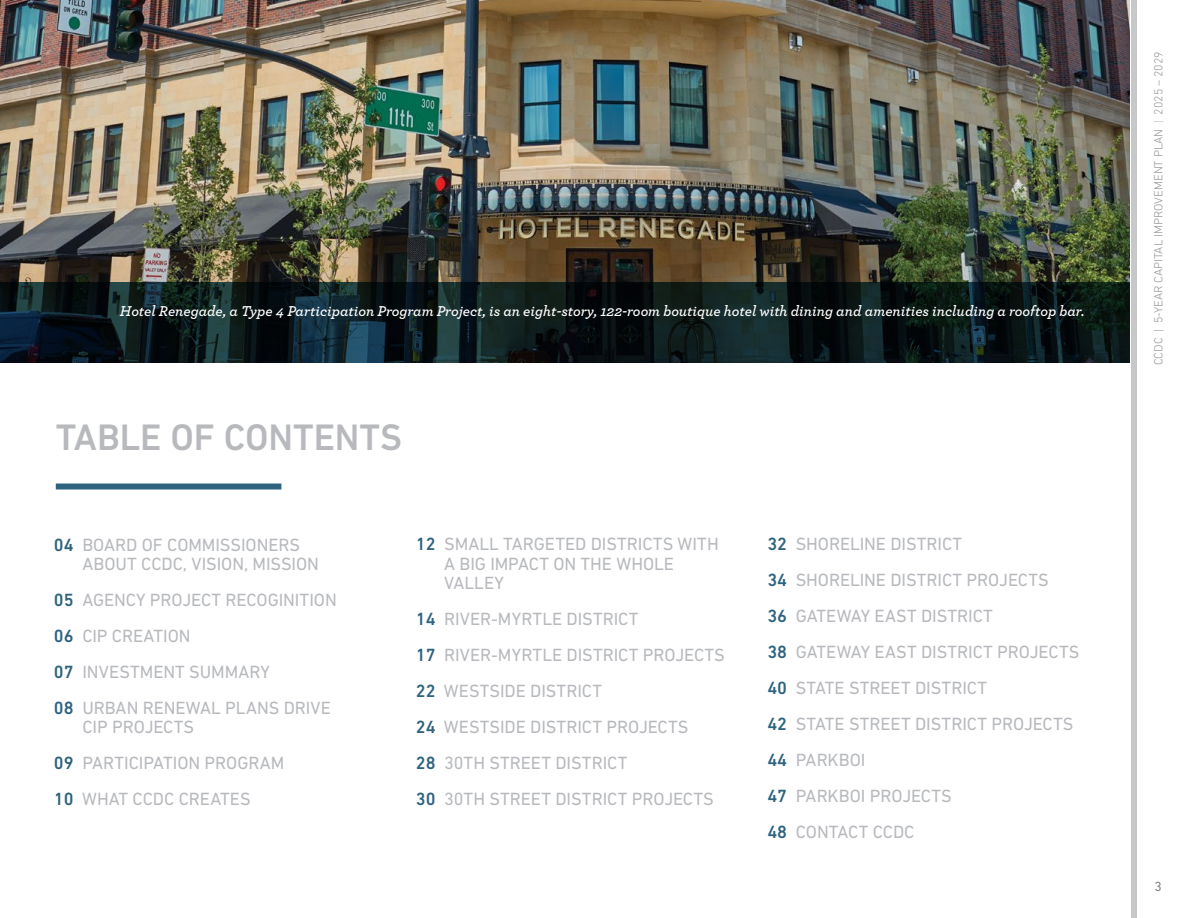
<style>
.page{position:relative;width:1188px;height:918px;background:#fff}
.page>*{position:absolute;margin:0;border:0;box-sizing:border-box;transform-origin:0 0}
.t1{font:500 37.5px "DIN Next LT Pro";color:#b7b9bd}
.t2{font:18px/36px "DIN Next LT Pro";letter-spacing:-.005em;color:#b7b9bd}
.t3{font:italic 600 15px "Archer";color:#fff}
.t4{font:13.5px "DIN Next LT Pro";color:#81848a}
.t5{font:300 12px "DIN Next LT Pro";color:#939598}
.s1{font-weight:500;color:#2d637f}
.s2{font-weight:200}
</style>
<div class="page">
<div style="left:1131px;top:0;width:6px;height:918px;background:#c7c8ca"></div>
<img style="left:0;top:0;width:1130px;height:282px">
<svg style="left:0;top:282px;width:1130px;height:81px;background:#0c1a1d"></svg>
<div style="left:56px;top:484px;width:225px;height:6px;background:#2d637f"></div>
<p class="t3" style="left:120px;top:300px;width:966px">Hotel Renegade, a Type 4 Participation Program Project, is an eight-story, 122-room boutique hotel with dining and amenities including a rooftop bar.</p>
<h1 class="t1" style="left:56px;top:415px;width:348px">TABLE OF CONTENTS</h1>
<p class="t2" style="left:82px;top:534px;width:238px;line-height:19.5px;text-indent:-28px"><span class="s1">04</span> BOARD OF COMMISSIONERS<br>ABOUT CCDC, VISION, MISSION</p>
<p class="t2" style="left:54px;top:582px;width:284px"><span class="s1">05</span> AGENCY PROJECT RECOGINITION<br><span class="s1">06</span> CIP CREATION<br><span class="s1">07</span> INVESTMENT SUMMARY<br><span class="s1">08</span> URBAN RENEWAL PLANS DRIVE</p>
<p class="t2" style="left:54px;top:709px;width:232px;text-indent:28px">CIP PROJECTS<br><span class="s1">09</span> PARTICIPATION PROGRAM<br><span class="s1">10</span> WHAT CCDC CREATES</p>
<p class="t2" style="left:444px;top:534px;width:276px;line-height:19.5px;text-indent:-28px"><span class="s1">12</span> SMALL TARGETED DISTRICTS WITH<br>A BIG IMPACT ON THE WHOLE<br>VALLEY</p>
<p class="t2" style="left:416px;top:601px;width:311px"><span class="s1">14</span> RIVER-MYRTLE DISTRICT<br><span class="s1">17</span> RIVER-MYRTLE DISTRICT PROJECTS<br><span class="s1">22</span> WESTSIDE DISTRICT<br><span class="s1">24</span> WESTSIDE DISTRICT PROJECTS<br><span class="s1">28</span> 30TH STREET DISTRICT<br><span class="s1">30</span> 30TH STREET DISTRICT PROJECTS</p>
<p class="t2" style="left:767px;top:526px;width:313px"><span class="s1">32</span> SHORELINE DISTRICT<br><span class="s1">34</span> SHORELINE DISTRICT PROJECTS<br><span class="s1">36</span> GATEWAY EAST DISTRICT<br><span class="s1">38</span> GATEWAY EAST DISTRICT PROJECTS<br><span class="s1">40</span> STATE STREET DISTRICT<br><span class="s1">42</span> STATE STREET DISTRICT PROJECTS<br><span class="s1">44</span> PARKBOI<br><span class="s1">47</span> PARKBOI PROJECTS<br><span class="s1">48</span> CONTACT CCDC</p>
<p class="t5" style="left:1152px;top:365px;width:315px;rotate:-90deg">CCDC | 5-YEAR CAPITAL IMPROVEMENT PLAN <span class="s2">|</span> 2025 – 2029</p>
<p class="t4" style="left:1154px;top:878px;width:9px">3</p>
</div>
